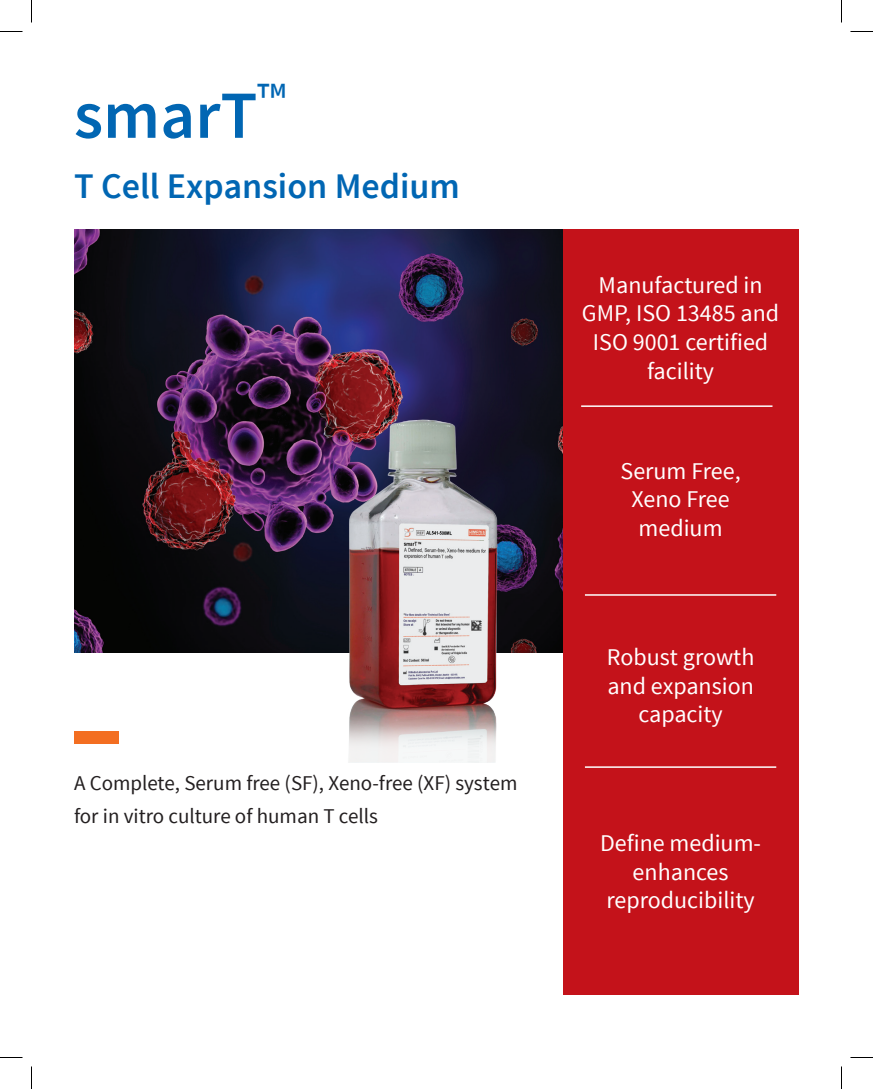
<style>
.page{position:relative;width:873px;height:1089px;background:#fff}
.page>*{position:absolute;margin:0;border:0;box-sizing:border-box;transform-origin:0 0}
.t1{font:600 67.5px "Source Sans Pro";color:#0166b3}
.t2{font:600 36px "Source Sans Pro";color:#0166b3}
.Sub-Heading{font:24px/28.8px "Source Sans Pro";color:#fff;text-align:center}
.t3{font:21px/33px "Source Sans Pro";color:#231f20}
</style>
<div class="page">
<img style="left:74px;top:229px;width:489px;height:424px">
<div style="left:563px;top:229px;width:236px;height:765px;background:#c4121a"></div>
<hr style="left:581px;top:405px;width:192px;height:2px;background:#fff">
<hr style="left:585px;top:594px;width:191px;height:2px;background:#fff">
<hr style="left:585px;top:766px;width:191px;height:2px;background:#fff">
<div style="left:74px;top:732px;width:45px;height:12px;background:#f36e21"></div>
<img style="left:319px;top:395px;width:211px;height:368px">
<svg style="left:0;top:31px;width:22px;height:1px"></svg>
<svg style="left:850px;top:31px;width:23px;height:1px"></svg>
<svg style="left:0;top:1057px;width:22px;height:1px"></svg>
<svg style="left:850px;top:1057px;width:23px;height:1px"></svg>
<svg style="left:31px;top:0;width:1px;height:22px"></svg>
<svg style="left:31px;top:1066px;width:1px;height:23px"></svg>
<svg style="left:841px;top:0;width:1px;height:22px"></svg>
<svg style="left:841px;top:1066px;width:1px;height:23px"></svg>
<p class="t1" style="left:74px;top:73px;width:213px">smarT<sup>™</sup></p>
<p class="t2" style="left:74px;top:164px;width:387px">T Cell Expansion Medium</p>
<p class="t3" style="left:74px;top:766px;width:445px">A Complete, Serum free (SF), Xeno-free (XF) system for in vitro culture of human T cells</p>
<p class="Sub-Heading" style="left:582px;top:271px;width:199px">Manufactured in<br>GMP, ISO 13485 and<br>ISO 9001 certified facility</p>
<p class="Sub-Heading" style="left:621px;top:457px;width:122px">Serum Free,<br>Xeno Free medium</p>
<p class="Sub-Heading" style="left:607px;top:643px;width:149px">Robust growth and expansion capacity</p>
<p class="Sub-Heading" style="left:600px;top:829px;width:162px">Define medium&shy;enhances reproducibility</p>
</div>
